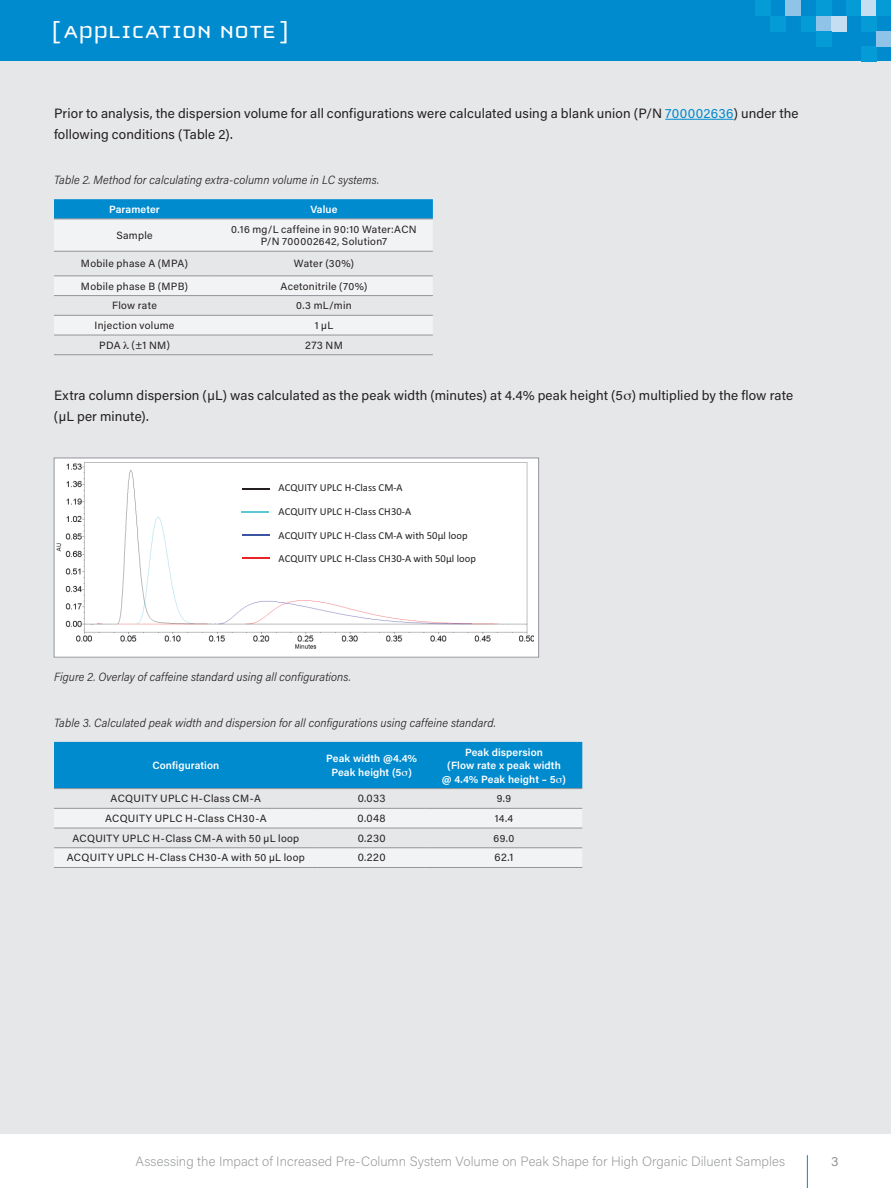
<style>
.page{position:relative;width:891px;height:1188px;background:#fff}
.page>*{position:absolute;margin:0;border:0;box-sizing:border-box;transform-origin:0 0}
.t1{font:25.5px "Cholla Unicase";letter-spacing:.01em;color:#fff;scale:1.1 1}
.t2{font:13.5px/21px "Acumin Pro";letter-spacing:.01em;color:#231f20}
.t3{font:200 13.5px "Acumin Pro";letter-spacing:.005em;color:#939598}
.t4{font:13.5px "Acumin Pro";color:#939598}
.t5{font:italic 300 12px "Acumin Pro Semi Cond";letter-spacing:.01em;color:#231f20}
.t6{font:10.65px "Calibri";color:#231f20}
.t7{font:10.5px/12.6px "Acumin Pro";letter-spacing:.03em;color:#231f20;text-align:center}
.t8{font:600 10.5px/13.5px "Acumin Pro";letter-spacing:.01em;color:#fff;text-align:center}
.s1{color:#008bcf}
</style>
<div class="page">
<hr style="left:807px;top:1155px;width:1px;height:33px;background:#008bcf">
<div style="left:0;top:0;width:891px;height:62px;background:#008bcf"></div>
<div style="left:0;top:62px;width:891px;height:1072px;background:#e6e7e9"></div>
<div style="left:755px;top:0;width:15px;height:16px;background:#059bd7"></div>
<div style="left:861px;top:47px;width:15px;height:15px;background:#059bd7"></div>
<div style="left:770px;top:16px;width:16px;height:15px;background:#059bd7"></div>
<div style="left:786px;top:0;width:15px;height:16px;background:#90c3e8"></div>
<div style="left:801px;top:16px;width:15px;height:15px;background:#059bd7"></div>
<div style="left:816px;top:16px;width:16px;height:15px;background:#90c3e8"></div>
<div style="left:832px;top:16px;width:15px;height:15px;background:#c5def2"></div>
<div style="left:816px;top:0;width:16px;height:16px;background:#059bd7"></div>
<div style="left:816px;top:31px;width:16px;height:16px;background:#059bd7"></div>
<div style="left:861px;top:0;width:15px;height:16px;background:#c5def2"></div>
<div style="left:847px;top:0;width:14px;height:16px;background:#059bd7"></div>
<div style="left:876px;top:0;width:15px;height:16px;background:#059bd7"></div>
<div style="left:861px;top:16px;width:15px;height:15px;background:#059bd7"></div>
<div style="left:876px;top:31px;width:15px;height:16px;background:#90c3e8"></div>
<hr style="left:665px;top:119px;width:69px;height:1px;background:#008bcf">
<div style="left:54px;top:458px;width:485px;height:199px;background:#fff"></div>
<img style="left:56px;top:462px;width:478px;height:187px">
<div style="left:271px;top:477px;width:228px;height:93px;background:#fff"></div>
<hr style="left:242px;top:488px;width:27px;height:2px;background:#231f20">
<hr style="left:241px;top:511px;width:28px;height:2px;background:#5bc8d6">
<svg style="left:242px;top:535px;width:28px;height:1px"></svg>
<svg style="left:242px;top:558px;width:28px;height:1px"></svg>
<div style="left:54px;top:458px;width:485px;height:200px;border:1px solid #939598"></div>
<svg style="left:54px;top:199px;width:379px;height:20px;background:#078ccd"></svg>
<svg style="left:54px;top:220px;width:379px;height:115px;fill:#f2f3f4"></svg>
<hr style="left:54px;top:219px;width:161px;height:1px;background:#939598">
<hr style="left:215px;top:219px;width:218px;height:1px;background:#939598">
<hr style="left:54px;top:251px;width:161px;height:1px;background:#939598">
<hr style="left:215px;top:251px;width:218px;height:1px;background:#939598">
<hr style="left:54px;top:275px;width:161px;height:1px;background:#939598">
<hr style="left:215px;top:275px;width:218px;height:1px;background:#939598">
<hr style="left:54px;top:295px;width:161px;height:1px;background:#939598">
<hr style="left:215px;top:295px;width:218px;height:1px;background:#939598">
<hr style="left:54px;top:315px;width:161px;height:1px;background:#939598">
<hr style="left:215px;top:315px;width:218px;height:1px;background:#939598">
<hr style="left:54px;top:335px;width:161px;height:1px;background:#939598">
<hr style="left:215px;top:335px;width:218px;height:1px;background:#939598">
<hr style="left:54px;top:354px;width:161px;height:1px;background:#939598">
<hr style="left:215px;top:354px;width:218px;height:1px;background:#939598">
<svg style="left:54px;top:809px;width:528px;height:57px"></svg>
<hr style="left:54px;top:808px;width:264px;height:1px;background:#939598">
<hr style="left:318px;top:808px;width:108px;height:1px;background:#939598">
<hr style="left:426px;top:808px;width:156px;height:1px;background:#939598">
<hr style="left:54px;top:828px;width:264px;height:1px;background:#939598">
<hr style="left:318px;top:828px;width:108px;height:1px;background:#939598">
<hr style="left:426px;top:828px;width:156px;height:1px;background:#939598">
<hr style="left:54px;top:847px;width:264px;height:1px;background:#939598">
<hr style="left:318px;top:847px;width:108px;height:1px;background:#939598">
<hr style="left:426px;top:847px;width:156px;height:1px;background:#939598">
<hr style="left:54px;top:867px;width:264px;height:1px;background:#939598">
<hr style="left:318px;top:867px;width:108px;height:1px;background:#939598">
<hr style="left:426px;top:867px;width:156px;height:1px;background:#939598">
<div style="left:54px;top:742px;width:528px;height:47px;background:#008bcf"></div>
<h1 class="t1" style="left:52px;top:19px;width:217px">[ APPLICATION NOTE ]</h1>
<p class="t2" style="left:54px;top:102px;width:746px">Prior to analysis, the dispersion volume for all configurations were calculated using a blank union (P/N <span class="s1">700002636</span>) under the following conditions (Table 2).</p>
<p class="t5" style="left:54px;top:171px;width:327px">Table 2. Method for calculating extra-column volume in LC systems.</p>
<p class="t8" style="left:109px;top:202px;width:52px">Parameter</p>
<p class="t8" style="left:311px;top:202px;width:28px">Value</p>
<p class="t7" style="left:116px;top:229px;width:38px">Sample</p>
<p class="t7" style="left:231px;top:222px;width:187px">0.16 mg/L caffeine in 90:10 Water:ACN<br>P/N 700002642, Solution7</p>
<p class="t7" style="left:81px;top:257px;width:109px">Mobile phase A (MPA)</p>
<p class="t7" style="left:294px;top:257px;width:62px">Water (30%)</p>
<p class="t7" style="left:81px;top:279px;width:109px">Mobile phase B (MPB)</p>
<p class="t7" style="left:281px;top:279px;width:88px">Acetonitrile (70%)</p>
<p class="t7" style="left:112px;top:299px;width:46px">Flow rate</p>
<p class="t7" style="left:296px;top:299px;width:57px">0.3 mL/min</p>
<p class="t7" style="left:95px;top:319px;width:81px">Injection volume</p>
<p class="t7" style="left:315px;top:319px;width:20px">1 µL</p>
<p class="t7" style="left:99px;top:338px;width:72px">PDA ● (±1 NM)</p>
<p class="t7" style="left:305px;top:338px;width:39px">273 NM</p>
<p class="t2" style="left:54px;top:384px;width:741px">Extra column dispersion (µL) was calculated as the peak width (minutes) at 4.4% peak height (5 ) multiplied by the flow rate (µL per minute).</p>
<p class="t6" style="left:279px;top:481px;width:126px">ACQUITY UPLC H-Class CM-A</p>
<p class="t6" style="left:279px;top:505px;width:134px">ACQUITY UPLC H-Class CH30-A</p>
<p class="t6" style="left:279px;top:528px;width:190px">ACQUITY UPLC H-Class CM-A with 50μl loop</p>
<p class="t6" style="left:279px;top:552px;width:199px">ACQUITY UPLC H-Class CH30-A with 50μl loop</p>
<p class="t5" style="left:54px;top:669px;width:298px">Figure 2. Overlay of caffeine standard using all configurations.</p>
<p class="t5" style="left:54px;top:714px;width:443px">Table 3. Calculated peak width and dispersion for all configurations using caffeine standard.</p>
<p class="t8" style="left:152px;top:758px;width:68px">Configuration</p>
<p class="t8" style="left:326px;top:751px;width:92px">Peak width @4.4%<br>Peak height (5 )</p>
<p class="t8" style="left:442px;top:745px;width:126px">Peak dispersion<br>(Flow rate x peak width @ 4.4% Peak height – 5 )</p>
<p class="t7" style="left:111px;top:792px;width:152px">ACQUITY UPLC H-Class CM-A</p>
<p class="t7" style="left:358px;top:792px;width:30px">0.033</p>
<p class="t7" style="left:497px;top:792px;width:16px">9.9</p>
<p class="t7" style="left:105px;top:812px;width:163px">ACQUITY UPLC H-Class CH30-A</p>
<p class="t7" style="left:358px;top:812px;width:30px">0.048</p>
<p class="t7" style="left:495px;top:812px;width:20px">14.4</p>
<p class="t7" style="left:72px;top:831px;width:228px">ACQUITY UPLC H-Class CM-A with 50 µL loop</p>
<p class="t7" style="left:358px;top:831px;width:30px">0.230</p>
<p class="t7" style="left:494px;top:831px;width:22px">69.0</p>
<p class="t7" style="left:67px;top:851px;width:239px">ACQUITY UPLC H-Class CH30-A with 50 µL loop</p>
<p class="t7" style="left:358px;top:851px;width:29px">0.220</p>
<p class="t7" style="left:495px;top:851px;width:20px">62.1</p>
<p class="t3" style="left:136px;top:1152px;width:651px">Assessing the Impact of Increased Pre-Column System Volume on Peak Shape for High Organic Diluent Samples</p>
<p class="t4" style="left:831px;top:1151px;width:9px">3</p>
</div>
